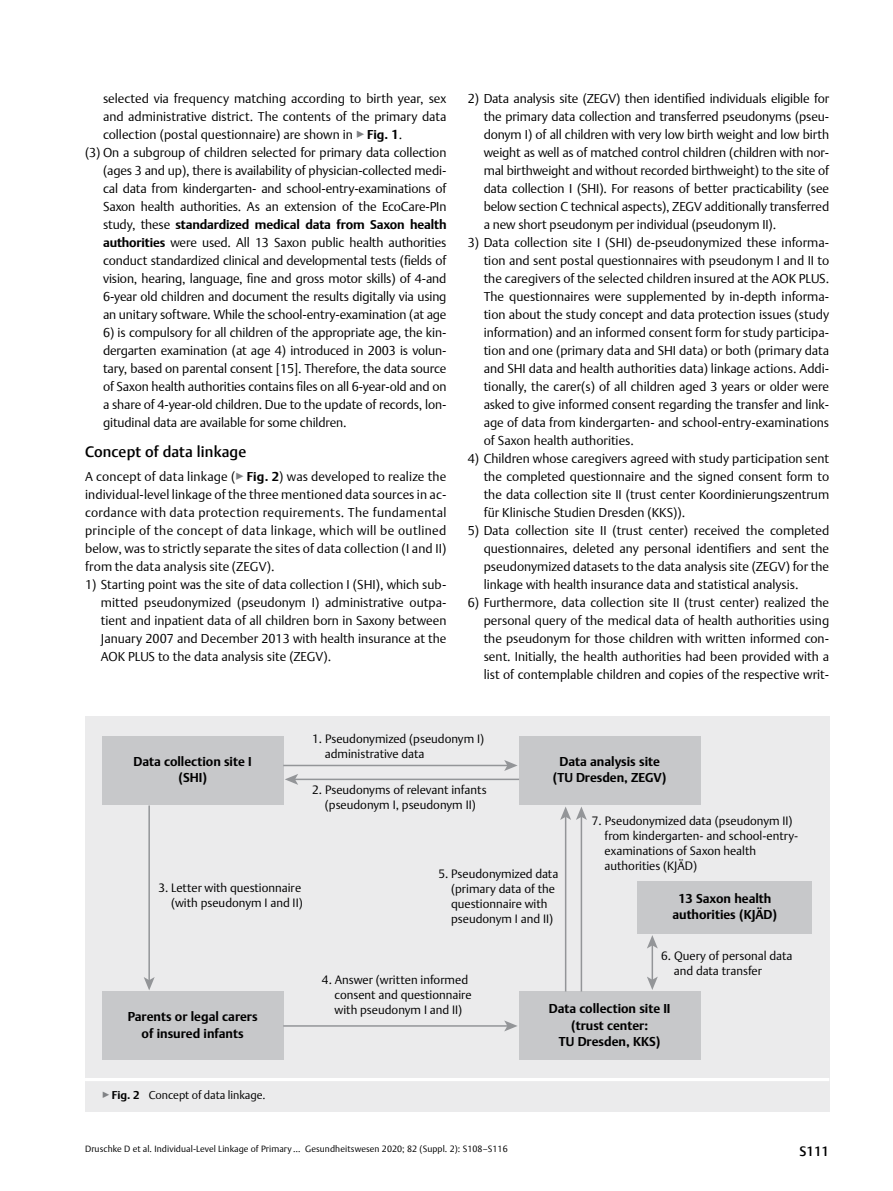
<style>
.page{position:relative;width:893px;height:1191px;background:#fff}
.page>*{position:absolute;margin:0;border:0;box-sizing:border-box;transform-origin:0 0}
.t1{font:500 15px "Thieme Argo 2011";letter-spacing:.01em;color:#000}
.t2{font:500 13.5px "Thieme Argo 2011";color:#000}
.t3{font:300 12.75px/18px "Thieme Argo 2011";letter-spacing:-.01em;color:#000;text-align:justify}
.t4{font:700 12.75px/16.5px "Thieme Argo 2011";color:#000;text-align:center}
.t5{font:300 12px/15px "Thieme Argo 2011";color:#000}
.t6{font:300 11.25px "Thieme Argo 2011";color:#000}
.t7{font:300 9px "Thieme Argo 2011";letter-spacing:.01em;color:#000}
.s1{color:#808285}
.s2{font-weight:700}
.s3{font-weight:300}
</style>
<div class="page">
<div style="left:85px;top:1077px;width:744px;height:35px;background:#ebebec"></div>
<hr style="left:85px;top:1078px;width:744px;height:3px;background:#fff">
<div style="left:85px;top:716px;width:744px;height:361px;background:#ebebec"></div>
<div style="left:102px;top:736px;width:181px;height:69px;background:#c7c8ca"></div>
<div style="left:519px;top:736px;width:181px;height:69px;background:#c7c8ca"></div>
<div style="left:519px;top:991px;width:181px;height:69px;background:#c7c8ca"></div>
<div style="left:637px;top:881px;width:175px;height:52px;background:#c7c8ca"></div>
<div style="left:102px;top:991px;width:181px;height:69px;background:#c7c8ca"></div>
<hr style="left:283px;top:764px;width:225px;height:2px;background:#939598">
<svg style="left:504px;top:760px;width:14px;height:11px"></svg>
<hr style="left:283px;top:1025px;width:225px;height:1px;background:#939598">
<svg style="left:504px;top:1020px;width:13px;height:11px"></svg>
<hr style="left:565px;top:816px;width:1px;height:175px;background:#939598">
<hr style="left:148px;top:805px;width:2px;height:176px;background:#939598">
<svg style="left:144px;top:977px;width:11px;height:13px"></svg>
<hr style="left:581px;top:816px;width:1px;height:175px;background:#939598">
<svg style="left:560px;top:807px;width:27px;height:13px"></svg>
<hr style="left:294px;top:778px;width:225px;height:2px;background:#939598">
<svg style="left:285px;top:774px;width:13px;height:11px"></svg>
<hr style="left:652px;top:944px;width:1px;height:36px;background:#939598">
<svg style="left:647px;top:976px;width:11px;height:14px"></svg>
<svg style="left:647px;top:935px;width:11px;height:13px"></svg>
<p class="t3" style="left:103px;top:89px;width:345px">selected via frequency matching according to birth year, sex</p>
<p class="t3" style="left:103px;top:107px;width:345px">and administrative district. The contents of the primary data</p>
<p class="t3" style="left:103px;top:125px;width:301px">collection (postal questionnaire) are shown in <span class="s1">▶</span><span class="s2">Fig. 1</span>.</p>
<p class="t3" style="left:85px;top:143px;width:363px">(3) On a subgroup of children selected for primary data collection</p>
<p class="t3" style="left:103px;top:161px;width:345px">(ages 3 and up), there is availability of physician-collected medi-</p>
<p class="t3" style="left:103px;top:179px;width:345px">cal data from kindergarten- and school-entry-examinations of</p>
<p class="t3" style="left:103px;top:197px;width:345px">Saxon health authorities. As an extension of the EcoCare-PIn</p>
<p class="t4" style="left:103px;top:216px;width:345px"><span class="s3">study, these</span> standardized medical data from Saxon health</p>
<p class="t3" style="left:103px;top:233px;width:345px"><span class="s2">authorities</span> were used. All 13 Saxon public health authorities</p>
<p class="t3" style="left:103px;top:251px;width:345px">conduct standardized clinical and developmental tests (fields of</p>
<p class="t3" style="left:103px;top:269px;width:345px">vision, hearing, language, fine and gross motor skills) of 4-and</p>
<p class="t3" style="left:103px;top:287px;width:345px">6-year old children and document the results digitally via using</p>
<p class="t3" style="left:103px;top:305px;width:345px">an unitary software. While the school-entry-examination (at age</p>
<p class="t3" style="left:103px;top:323px;width:345px">6) is compulsory for all children of the appropriate age, the kin&shy;dergarten examination (at age 4) introduced in 2003 is volun&shy;tary, based on parental consent [15]. Therefore, the data source of Saxon health authorities contains files on all 6-year-old and on a share of 4-year-old children. Due to the update of records, lon&shy;gitudinal data are available for some children.</p>
<p class="t1" style="left:85px;top:442px;width:163px">Concept of data linkage</p>
<p class="t3" style="left:85px;top:467px;width:363px">A concept of data linkage (<span class="s1">▶</span><span class="s2">Fig. 2</span>) was developed to realize the individual-level linkage of the three mentioned data sources in ac&shy;cordance with data protection requirements. The fundamental principle of the concept of data linkage, which will be outlined below, was to strictly separate the sites of data collection (I and II) from the data analysis site (ZEGV).</p>
<p class="t3" style="left:101px;top:575px;width:347px;text-indent:-16px">1) Starting point was the site of data collection I (SHI), which sub&shy;mitted pseudonymized (pseudonym I) administrative outpa&shy;tient and inpatient data of all children born in Saxony between January 2007 and December 2013 with health insurance at the AOK PLUS to the data analysis site (ZEGV).</p>
<p class="t3" style="left:484px;top:89px;width:347px;text-indent:-16px">2) Data analysis site (ZEGV) then identified individuals eligible for the primary data collection and transferred pseudonyms (pseu&shy;donym I) of all children with very low birth weight and low birth weight as well as of matched control children (children with nor&shy;mal birthweight and without recorded birthweight) to the site of data collection I (SHI). For reasons of better practicability (see below section C technical aspects), ZEGV additionally transferred a new short pseudonym per individual (pseudonym II).</p>
<p class="t3" style="left:484px;top:233px;width:347px;text-indent:-16px">3) Data collection site I (SHI) de-pseudonymized these informa&shy;tion and sent postal questionnaires with pseudonym I and II to the caregivers of the selected children insured at the AOK PLUS.<br>The questionnaires were supplemented by in-depth informa&shy;tion about the study concept and data protection issues (study information) and an informed consent form for study participa&shy;tion and one (primary data and SHI data) or both (primary data and SHI data and health authorities data) linkage actions. Addi&shy;tionally, the carer(s) of all children aged 3 years or older were asked to give informed consent regarding the transfer and link&shy;age of data from kindergarten- and school-entry-examinations of Saxon health authorities.</p>
<p class="t3" style="left:484px;top:449px;width:347px;text-indent:-16px">4) Children whose caregivers agreed with study participation sent the completed questionnaire and the signed consent form to the data collection site II (trust center Koordinierungszentrum für Klinische Studien Dresden (KKS)).</p>
<p class="t3" style="left:484px;top:521px;width:347px;text-indent:-16px">5) Data collection site II (trust center) received the completed questionnaires, deleted any personal identifiers and sent the pseudonymized datasets to the data analysis site (ZEGV) for the linkage with health insurance data and statistical analysis.</p>
<p class="t3" style="left:484px;top:593px;width:347px;text-indent:-16px">6) Furthermore, data collection site II (trust center) realized the personal query of the medical data of health authorities using the pseudonym for those children with written informed con&shy;sent. Initially, the health authorities had been provided with a list of contemplable children and copies of the respective writ-</p>
<p class="t5" style="left:325px;top:731px;width:161px;text-indent:-13px">1. Pseudonymized (pseudonym I) administrative data</p>
<p class="t5" style="left:312px;top:782px;width:176px;text-align:center">2. Pseudonyms of relevant infants (pseudonym I, pseudonym II)</p>
<p class="t4" style="left:134px;top:753px;width:120px">Data collection site I (SHI)</p>
<p class="t4" style="left:553px;top:753px;width:115px">Data analysis site (TU Dresden, ZEGV)</p>
<p class="t5" style="left:158px;top:879px;width:146px;text-align:right">3. Letter with questionnaire (with pseudonym I and II)</p>
<p class="t4" style="left:128px;top:1008px;width:131px">Parents or legal carers of insured infants</p>
<p class="t6" style="left:102px;top:1087px;width:165px"><span class="s1">▶</span><span class="s2">Fig. 2</span> Concept of data linkage.</p>
<p class="t5" style="left:451px;top:865px;width:109px;text-indent:-13px">5. Pseudonymized data (primary data of the questionnaire with pseudonym I and II)</p>
<p class="t5" style="left:605px;top:813px;width:195px;text-indent:-13px">7. Pseudonymized data (pseudonym II) from kindergarten- and school-entry&shy;examinations of Saxon health authorities (KJÄD)</p>
<p class="t4" style="left:672px;top:889px;width:106px">13 Saxon health authorities (KJÄD)</p>
<p class="t5" style="left:335px;top:971px;width:139px;text-indent:-13px">4. Answer (written informed consent and questionnaire with pseudonym I and II)</p>
<p class="t5" style="left:674px;top:948px;width:120px;text-indent:-13px">6. Query of personal data and data transfer</p>
<p class="t4" style="left:549px;top:1000px;width:123px">Data collection site II (trust center:<br>TU Dresden, KKS)</p>
<p class="t7" style="left:85px;top:1143px;width:424px">Druschke D et al. Individual-Level Linkage of Primary … Gesundheitswesen 2020; 82 (Suppl. 2): S108–S116</p>
<p class="t2" style="left:799px;top:1142px;width:31px">S111</p>
</div>
